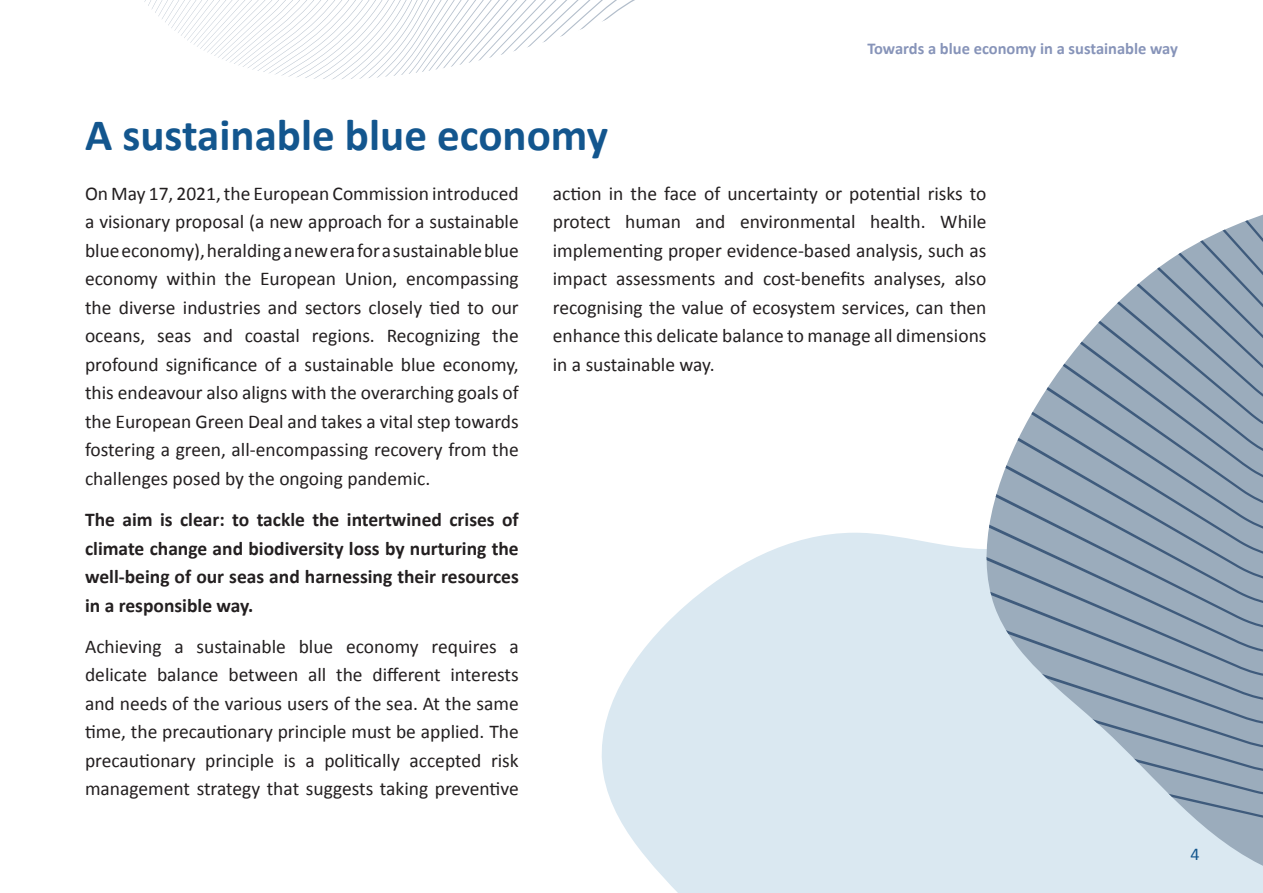
<style>
.page{position:relative;width:1263px;height:893px;background:#fff}
.page>*{position:absolute;margin:0;border:0;box-sizing:border-box;transform-origin:0 0}
.t1{font:700 45px "Calibri";color:#13568e}
.t2{font:19.5px/28.5px "Calibri";color:#231f20;text-align:justify}
.t3{font:700 19.5px/28.5px "Calibri";color:#231f20;text-align:justify}
.t4{font:18px "Calibri";color:#13568e}
.t5{font:700 16.5px "Calibri";color:#8794b9}
</style>
<div class="page">
<svg style="left:601px;top:532px;width:354px;height:361px;background:#dfebf3"></svg>
<svg style="left:955px;top:214px;width:308px;height:679px;fill:#dae8f1"></svg>
<svg style="left:1005px;top:215px;width:64px;height:25px"></svg>
<svg style="left:997px;top:240px;width:72px;height:33px"></svg>
<svg style="left:957px;top:428px;width:306px;height:371px;background:#aabac9"></svg>
<svg style="left:1069px;top:215px;width:194px;height:291px;fill:#9bacbc"></svg>
<svg style="left:144px;top:0;width:491px;height:80px"></svg>
<p class="t5" style="left:867px;top:37px;width:312px">Towards a blue economy in a sustainable way</p>
<h1 class="t1" style="left:85px;top:103px;width:524px">A sustainable blue economy</h1>
<p class="t2" style="left:85px;top:178px;width:435px">On May 17, 2021, the European Commission introduced a visionary proposal (a new approach for a sustainable blue economy), heralding a new era for a sustainable blue economy within the European Union, encompassing the diverse industries and sectors closely tied to our oceans, seas and coastal regions. Recognizing the profound significance of a sustainable blue economy, this endeavour also aligns with the overarching goals of the European Green Deal and takes a vital step towards fostering a green, all-encompassing recovery from the challenges posed by the ongoing pandemic.</p>
<p class="t3" style="left:85px;top:505px;width:435px">The aim is clear: to tackle the intertwined crises of climate change and biodiversity loss by nurturing the well-being of our seas and harnessing their resources in a responsible way.</p>
<p class="t2" style="left:85px;top:632px;width:435px">Achieving a sustainable blue economy requires a delicate balance between all the different interests and needs of the various users of the sea. At the same time, the precautionary principle must be applied. The precautionary principle is a politically accepted risk management strategy that suggests taking preventive</p>
<p class="t2" style="left:553px;top:179px;width:435px">action in the face of uncertainty or potential risks to protect human and environmental health. While implementing proper evidence-based analysis, such as impact assessments and cost-benefits analyses, also recognising the value of ecosystem services, can then enhance this delicate balance to manage all dimensions in a sustainable way.</p>
<p class="t4" style="left:1190px;top:841px;width:11px">4</p>
</div>
